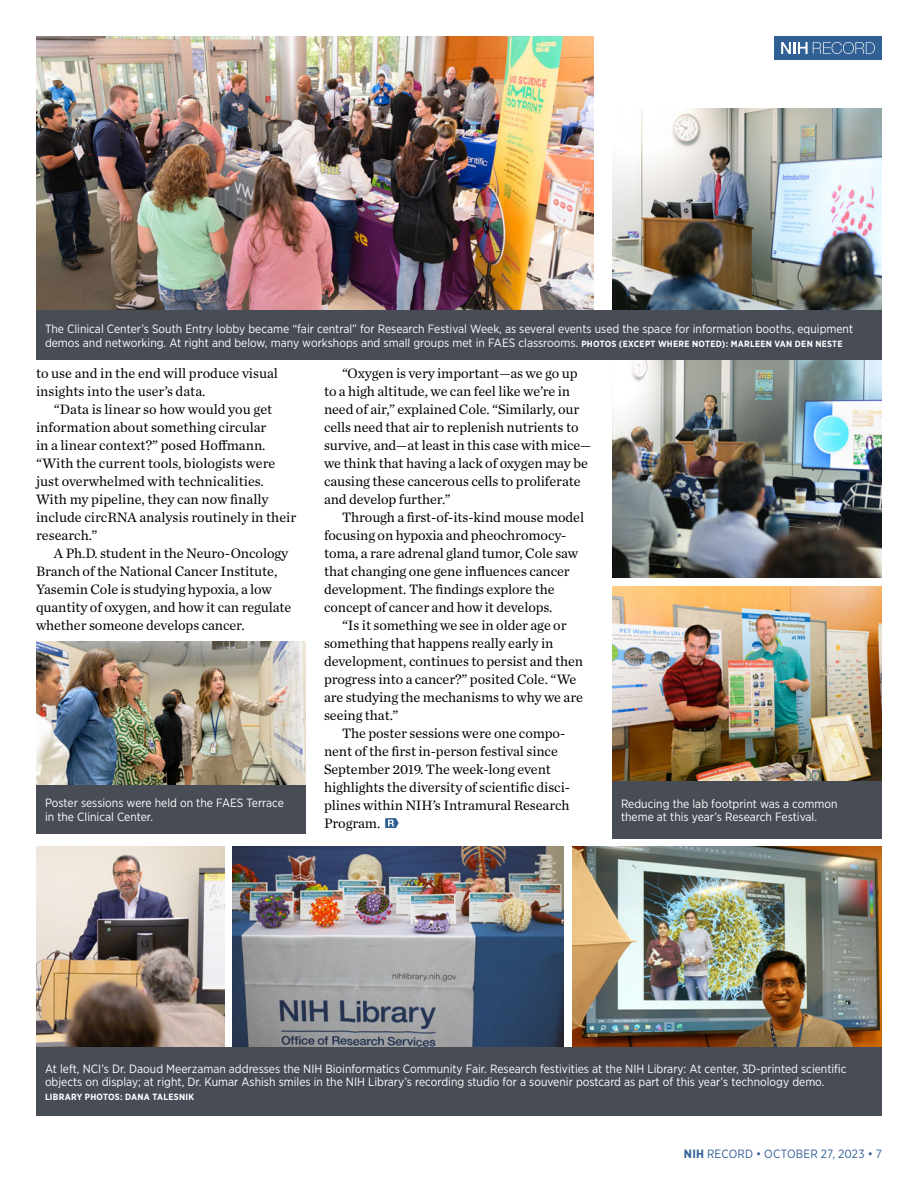
<style>
.page{position:relative;width:918px;height:1188px;background:#fff}
.page>*{position:absolute;margin:0;border:0;box-sizing:border-box;transform-origin:0 0}
.Body_1{font:14.25px/18px "Chronicle Text G1";letter-spacing:-.005em;color:#000}
.Photo_caption_reverse{font:12px/13.5px "Gotham Narrow";color:#fff}
.Body_2__Briefs_and_Sidebar{font:12px "Gotham Narrow";letter-spacing:.015em;color:#316094}
.Photo_caption_reverse-2{font:700 9px "Gotham Narrow";letter-spacing:.03em;color:#fff}
.s1{font-weight:700;font-size:9px}
.s2{font-weight:700}
</style>
<div class="page">
<div style="left:774px;top:36px;width:108px;height:24px;background:#316094"></div>
<svg style="left:781px;top:42px;width:94px;height:12px"></svg>
<img style="left:232px;top:846px;width:332px;height:201px">
<img style="left:572px;top:846px;width:310px;height:201px">
<svg style="left:385px;top:818px;width:14px;height:10px"></svg>
<img style="left:36px;top:36px;width:558px;height:274px">
<img style="left:612px;top:108px;width:270px;height:202px">
<img style="left:36px;top:641px;width:270px;height:144px">
<div style="left:36px;top:785px;width:270px;height:48px;background:#474c55"></div>
<img style="left:36px;top:846px;width:189px;height:201px">
<img style="left:612px;top:360px;width:270px;height:218px">
<img style="left:612px;top:587px;width:270px;height:194px">
<div style="left:612px;top:781px;width:270px;height:57px;background:#474c55"></div>
<div style="left:36px;top:310px;width:846px;height:50px;background:#474c55"></div>
<div style="left:36px;top:1047px;width:846px;height:69px;background:#474c55"></div>
<p class="Photo_caption_reverse" style="left:45px;top:322px;width:810px">The Clinical Center’s South Entry lobby became “fair central” for Research Festival Week, as several events used the space for information booths, equipment demos and networking. At right and below, many workshops and small groups met in FAES classrooms. <span class="s1">PHOTOS (EXCEPT WHERE NOTED): MARLEEN VAN DEN NESTE</span></p>
<p class="Body_1" style="left:36px;top:363px;width:244px">to use and in the end will produce visual insights into the user’s data.</p>
<p class="Body_1" style="left:36px;top:399px;width:262px;text-indent:18px">“Data is linear so how would you get information about something circular<br>in a linear context?” posed Hoffmann. “With the current tools, biologists were just overwhelmed with technicalities.<br>With my pipeline, they can now finally include circRNA analysis routinely in their research.”</p>
<p class="Body_1" style="left:36px;top:543px;width:257px;text-indent:18px">A Ph.D. student in the Neuro-Oncology Branch of the National Cancer Institute, Yasemin Cole is studying hypoxia, a low quantity of oxygen, and how it can regulate whether someone develops cancer.</p>
<p class="Body_1" style="left:324px;top:363px;width:269px;text-indent:18px">“Oxygen is very important—as we go up to a high altitude, we can feel like we’re in need of air,” explained Cole. “Similarly, our cells need that air to replenish nutrients to survive, and—at least in this case with mice— we think that having a lack of oxygen may be causing these cancerous cells to proliferate and develop further.”</p>
<p class="Body_1" style="left:324px;top:507px;width:262px;text-indent:18px">Through a first-of-its-kind mouse model focusing on hypoxia and pheochromocy&shy;toma, a rare adrenal gland tumor, Cole saw that changing one gene influences cancer development. The findings explore the concept of cancer and how it develops.</p>
<p class="Body_1" style="left:324px;top:615px;width:261px;text-indent:18px">“Is it something we see in older age or something that happens really early in development, continues to persist and then progress into a cancer?” posited Cole. “We are studying the mechanisms to why we are seeing that.”</p>
<p class="Body_1" style="left:324px;top:723px;width:247px;text-indent:18px">The poster sessions were one compo&shy;nent of the first in-person festival since September 2019. The week-long event highlights the diversity of scientific disci&shy;plines within NIH’s Intramural Research Program.</p>
<p class="Photo_caption_reverse" style="left:45px;top:796px;width:240px">Poster sessions were held on the FAES Terrace in the Clinical Center.</p>
<p class="Photo_caption_reverse" style="left:621px;top:797px;width:218px">Reducing the lab footprint was a common theme at this year’s Research Festival.</p>
<p class="Photo_caption_reverse" style="left:45px;top:1062px;width:803px">At left, NCI’s Dr. Daoud Meerzaman addresses the NIH Bioinformatics Community Fair. Research festivities at the NIH Library: At center, 3D-printed scientific objects on display; at right, Dr. Kumar Ashish smiles in the NIH Library’s recording studio for a souvenir postcard as part of this year’s technology demo.</p>
<p class="Photo_caption_reverse-2" style="left:45px;top:1091px;width:151px">LIBRARY PHOTOS: DANA TALESNIK</p>
<p class="Body_2__Briefs_and_Sidebar" style="left:684px;top:1146px;width:200px"><span class="s2">NIH</span> RECORD • OCTOBER 27, 2023 • 7</p>
</div>
